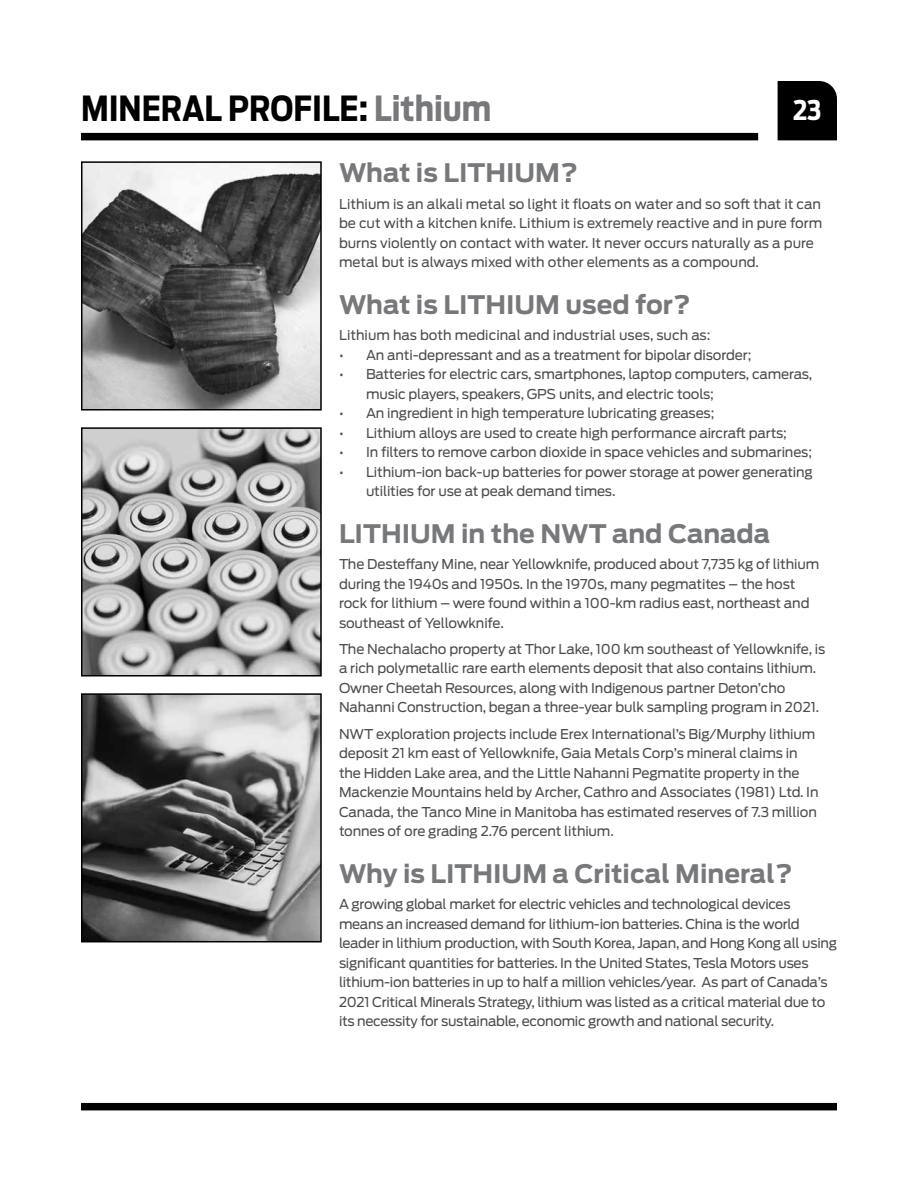
<style>
.page{position:relative;width:918px;height:1188px;background:#fff}
.page>*{position:absolute;margin:0;border:0;box-sizing:border-box;transform-origin:0 0}
.t1{font:700 34.35px "Ford Antenna Cond";color:#000}
.t2{font:700 27px "Ford Antenna Cond";color:#fff}
.t3{font:700 25.35px "Ford Antenna";color:#77787b}
.t4{font:13.5px/19.5px "Ford Antenna";letter-spacing:-.01em;color:#4d4d4f}
.s1{color:#77787b}
</style>
<div class="page">
<div style="left:81px;top:1103px;width:756px;height:7px;background:#000"></div>
<div style="left:81px;top:133px;width:677px;height:7px;background:#000"></div>
<div style="left:778px;top:81px;width:59px;height:59px;background:#000"></div>
<img style="left:84px;top:430px;width:235px;height:243px">
<div style="left:81px;top:427px;width:241px;height:249px;border:2px solid #000"></div>
<img style="left:84px;top:696px;width:235px;height:243px">
<div style="left:81px;top:693px;width:241px;height:249px;border:2px solid #000"></div>
<img style="left:84px;top:164px;width:235px;height:244px">
<div style="left:81px;top:161px;width:241px;height:250px;border:2px solid #000"></div>
<h1 class="t1" style="left:81px;top:78px;width:412px">MINERAL PROFILE: <span class="s1">Lithium</span></h1>
<h2 class="t2" style="left:793px;top:86px;width:30px">23</h2>
<h3 class="t3" style="left:339px;top:150px;width:240px">What is LITHIUM?</h3>
<p class="t4" style="left:339px;top:192px;width:485px">Lithium is an alkali metal so light it floats on water and so soft that it can be cut with a kitchen knife. Lithium is extremely reactive and in pure form burns violently on contact with water. It never occurs naturally as a pure metal but is always mixed with other elements as a compound.</p>
<h3 class="t3" style="left:339px;top:282px;width:353px">What is LITHIUM used for?</h3>
<p class="t4" style="left:339px;top:324px;width:373px">Lithium has both medicinal and industrial uses, such as:</p>
<p class="t4" style="left:339px;top:343px;width:414px">• An anti-depressant and as a treatment for bipolar disorder;</p>
<p class="t4" style="left:366px;top:363px;width:448px;text-indent:-27px">• Batteries for electric cars, smartphones, laptop computers, cameras, music players, speakers, GPS units, and electric tools;</p>
<p class="t4" style="left:339px;top:402px;width:377px">• An ingredient in high temperature lubricating greases;</p>
<p class="t4" style="left:339px;top:421px;width:449px">• Lithium alloys are used to create high performance aircraft parts;</p>
<p class="t4" style="left:339px;top:441px;width:475px">• In filters to remove carbon dioxide in space vehicles and submarines;</p>
<p class="t4" style="left:366px;top:460px;width:448px;text-indent:-27px">• Lithium-ion back-up batteries for power storage at power generating utilities for use at peak demand times.</p>
<h3 class="t3" style="left:339px;top:511px;width:433px">LITHIUM in the NWT and Canada</h3>
<p class="t4" style="left:339px;top:553px;width:482px">The Desteffany Mine, near Yellowknife, produced about 7,735 kg of lithium during the 1940s and 1950s. In the 1970s, many pegmatites – the host rock for lithium – were found within a 100-km radius east, northeast and southeast of Yellowknife.</p>
<p class="t4" style="left:339px;top:638px;width:488px">The Nechalacho property at Thor Lake, 100 km southeast of Yellowknife, is a rich polymetallic rare earth elements deposit that also contains lithium.<br>Owner Cheetah Resources, along with Indigenous partner Deton’cho Nahanni Construction, began a three-year bulk sampling program in 2021.</p>
<p class="t4" style="left:339px;top:722px;width:481px">NWT exploration projects include Erex International’s Big/Murphy lithium deposit 21 km east of Yellowknife, Gaia Metals Corp’s mineral claims in the Hidden Lake area, and the Little Nahanni Pegmatite property in the Mackenzie Mountains held by Archer, Cathro and Associates (1981) Ltd. In Canada, the Tanco Mine in Manitoba has estimated reserves of 7.3 million tonnes of ore grading 2.76 percent lithium.</p>
<h3 class="t3" style="left:339px;top:851px;width:455px">Why is LITHIUM a Critical Mineral?</h3>
<p class="t4" style="left:339px;top:893px;width:500px">A growing global market for electric vehicles and technological devices means an increased demand for lithium-ion batteries. China is the world leader in lithium production, with South Korea, Japan, and Hong Kong all using significant quantities for batteries. In the United States, Tesla Motors uses lithium-ion batteries in up to half a million vehicles/year. As part of Canada’s 2021 Critical Minerals Strategy, lithium was listed as a critical material due to its necessity for sustainable, economic growth and national security.</p>
</div>
